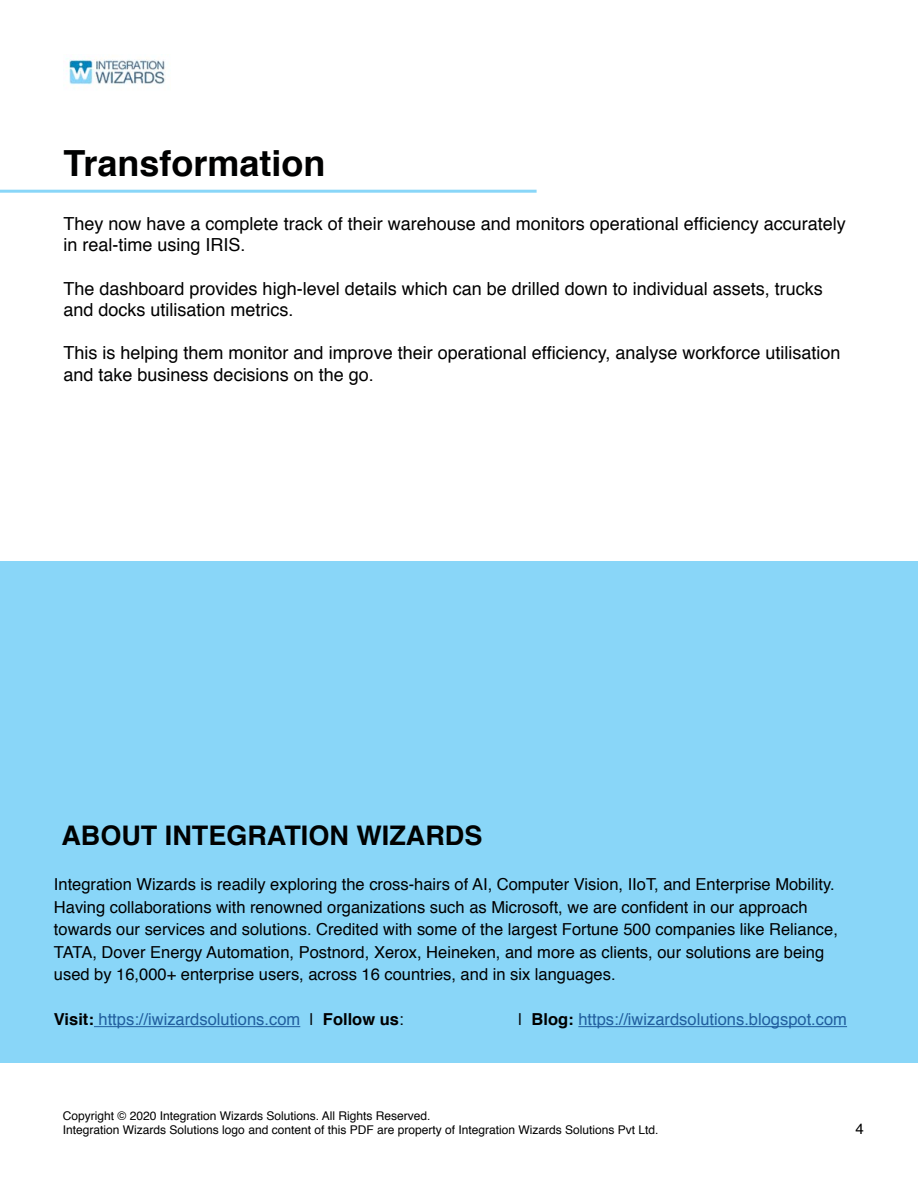
<style>
.page{position:relative;width:918px;height:1188px;background:#fff}
.page>*{position:absolute;margin:0;border:0;box-sizing:border-box;transform-origin:0 0}
.t1{font:700 36px "Helvetica";color:#000101}
.t2{font:700 27px "Helvetica";color:#000101}
.t3{font:18px/21.6px "Helvetica";color:#000}
.t4{font:16.5px/22.5px "Helvetica";color:#000}
.t5{font:16.5px "Helvetica";color:#215e9e}
.t6{font:15px "Helvetica";color:#000}
.t7{font:12px/14.4px "Helvetica";color:#000}
.s1{font-weight:700;color:#000}
.s2{color:#000}
</style>
<div class="page">
<hr style="left:0;top:190px;width:537px;height:3px;background:#89d6f8">
<img style="left:66px;top:58px;width:100px;height:27px">
<div style="left:0;top:561px;width:918px;height:502px;background:#89d6f8"></div>
<hr style="left:94px;top:1026px;width:206px;height:1px;background:#215e9e">
<hr style="left:578px;top:1026px;width:269px;height:1px;background:#215e9e">
<h1 class="t1" style="left:63px;top:135px;width:264px">Transformation</h1>
<p class="t3" style="left:64px;top:213px;width:784px">They now have a complete track of their warehouse and monitors operational efficiency accurately in real-time using IRIS.</p>
<p class="t3" style="left:64px;top:278px;width:761px">The dashboard provides high-level details which can be drilled down to individual assets, trucks and docks utilisation metrics.</p>
<p class="t3" style="left:64px;top:343px;width:779px">This is helping them monitor and improve their operational efficiency, analyse workforce utilisation and take business decisions on the go.</p>
<h2 class="t2" style="left:61px;top:813px;width:422px">ABOUT INTEGRATION WIZARDS</h2>
<p class="t4" style="left:54px;top:874px;width:786px">Integration Wizards is readily exploring the cross-hairs of AI, Computer Vision, IIoT, and Enterprise Mobility.<br>Having collaborations with renowned organizations such as Microsoft, we are confident in our approach towards our services and solutions. Credited with some of the largest Fortune 500 companies like Reliance, TATA, Dover Energy Automation, Postnord, Xerox, Heineken, and more as clients, our solutions are being used by 16,000+ enterprise users, across 16 countries, and in six languages.</p>
<p class="t5" style="left:54px;top:1007px;width:351px"><span class="s1">Visit:</span> https://iwizardsolutions.com <span class="s2">|</span> <span class="s1">Follow us</span><span class="s2">:</span></p>
<p class="t5" style="left:518px;top:1007px;width:330px"><span class="s2">|</span> <span class="s1">Blog:</span> https://iwizardsolutions.blogspot.com</p>
<p class="t7" style="left:63px;top:1109px;width:597px">Copyright © 2020 Integration Wizards Solutions. All Rights Reserved.<br>Integration Wizards Solutions logo and content of this PDF are property of Integration Wizards Solutions Pvt Ltd.</p>
<p class="t6" style="left:856px;top:1117px;width:10px">4</p>
</div>
